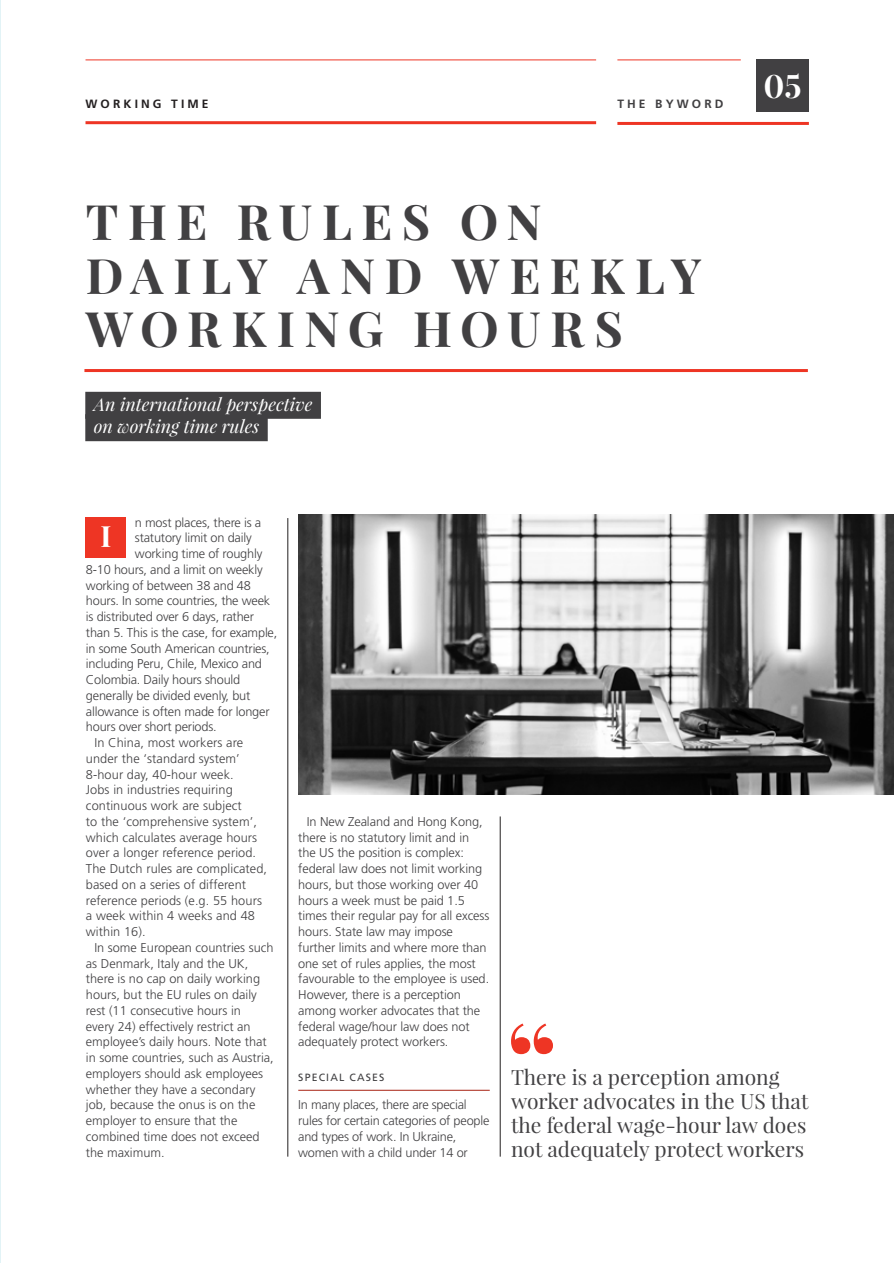
<style>
.page{position:relative;width:894px;height:1263px;background:#fff}
.page>*{position:absolute;margin:0;border:0;box-sizing:border-box;transform-origin:0 0}
.t1{font:700 48.75px/53.8px "Playfair Display";letter-spacing:.19em;color:#414042}
.t2{font:700 32.25px "Playfair Display";color:#fff}
.t3{font:700 29.25px "Playfair Display";color:#fff}
.t4{font:21px/24px "Playfair Display";color:#414042}
.t5{font:italic 17.85px/22.4px "Playfair Display";color:#fff}
.t6{font:300 12.75px/15.8px "Frutiger LT Std";letter-spacing:-.005em;color:#414042}
.t7{font:700 12px "Frutiger LT Std";letter-spacing:.26em;color:#231f20}
.t8{font:700 12px "Frutiger LT Std";letter-spacing:.26em;color:#414042}
.t9{font:10.5px "Frutiger LT Std";letter-spacing:.11em;color:#414042}
</style>
<div class="page">
<hr style="left:0;top:0;width:1px;height:1263px;background:#e2f3f6">
<hr style="left:85px;top:60px;width:511px;height:1px;background:#ee3524">
<hr style="left:85px;top:121px;width:511px;height:3px;background:#ee3524">
<hr style="left:617px;top:60px;width:123px;height:1px;background:#ee3524">
<hr style="left:617px;top:122px;width:191px;height:3px;background:#ee3524">
<div style="left:755px;top:59px;width:53px;height:53px;background:#414042"></div>
<hr style="left:84px;top:369px;width:723px;height:3px;background:#ee3524">
<div style="left:85px;top:392px;width:236px;height:27px;background:#414042"></div>
<div style="left:85px;top:414px;width:183px;height:27px;background:#414042"></div>
<div style="left:85px;top:517px;width:41px;height:41px;background:#ee3524"></div>
<hr style="left:298px;top:1090px;width:191px;height:1px;background:#a82213">
<img style="left:298px;top:514px;width:595px;height:280px">
<svg style="left:511px;top:1023px;width:42px;height:31px"></svg>
<hr style="left:287px;top:518px;width:1px;height:638px;background:#231f20">
<hr style="left:500px;top:816px;width:1px;height:341px;background:#231f20">
<p class="t7" style="left:85px;top:97px;width:124px">WORKING TIME</p>
<p class="t8" style="left:617px;top:97px;width:108px">THE BYWORD</p>
<h1 class="t1" style="left:86px;top:194px;width:617px">THE RULES ON<br>DAILY AND WEEKLY<br>WORKING HOURS</h1>
<h3 class="t5" style="left:94px;top:393px;width:220px">An international perspective on working time rules</h3>
<h2 class="t2" style="left:763px;top:66px;width:40px">05</h2>
<p class="t6" style="left:135px;top:514px;width:128px">n most places, there is a</p>
<p class="t6" style="left:135px;top:530px;width:118px">statutory limit on daily</p>
<p class="t6" style="left:135px;top:546px;width:129px">working time of roughly</p>
<p class="t6" style="left:86px;top:562px;width:178px">8-10 hours, and a limit on weekly</p>
<p class="t6" style="left:86px;top:577px;width:166px">working of between 38 and 48</p>
<p class="t6" style="left:86px;top:593px;width:186px">hours. In some countries, the week</p>
<p class="t6" style="left:86px;top:609px;width:169px">is distributed over 6 days, rather</p>
<p class="t6" style="left:86px;top:625px;width:193px">than 5. This is the case, for example,</p>
<p class="t6" style="left:86px;top:640px;width:185px">in some South American countries,</p>
<p class="t6" style="left:86px;top:656px;width:177px">including Peru, Chile, Mexico and</p>
<p class="t6" style="left:86px;top:672px;width:156px">Colombia. Daily hours should</p>
<p class="t6" style="left:86px;top:688px;width:166px">generally be divided evenly, but</p>
<p class="t6" style="left:86px;top:703px;width:185px">allowance is often made for longer</p>
<p class="t6" style="left:86px;top:719px;width:132px">hours over short periods.</p>
<p class="t6" style="left:94px;top:735px;width:150px">In China, most workers are</p>
<p class="t6" style="left:86px;top:751px;width:155px">under the ‘standard system’</p>
<p class="t6" style="left:86px;top:766px;width:149px">8-hour day, 40-hour week.</p>
<p class="t6" style="left:86px;top:782px;width:148px">Jobs in industries requiring</p>
<p class="t6" style="left:86px;top:798px;width:157px">continuous work are subject</p>
<p class="t6" style="left:86px;top:814px;width:172px">to the ‘comprehensive system’,</p>
<p class="t6" style="left:86px;top:829px;width:173px">which calculates average hours</p>
<p class="t6" style="left:86px;top:845px;width:172px">over a longer reference period.</p>
<p class="t6" style="left:86px;top:861px;width:183px">The Dutch rules are complicated,</p>
<p class="t6" style="left:86px;top:877px;width:162px">based on a series of different</p>
<p class="t6" style="left:86px;top:892px;width:177px">reference periods (e.g. 55 hours</p>
<p class="t6" style="left:86px;top:908px;width:170px">a week within 4 weeks and 48</p>
<p class="t6" style="left:86px;top:924px;width:61px">within 16).</p>
<p class="t6" style="left:94px;top:940px;width:181px">In some European countries such</p>
<p class="t6" style="left:86px;top:955px;width:164px">as Denmark, Italy and the UK,</p>
<p class="t6" style="left:86px;top:971px;width:176px">there is no cap on daily working</p>
<p class="t6" style="left:86px;top:987px;width:172px">hours, but the EU rules on daily</p>
<p class="t6" style="left:86px;top:1003px;width:156px">rest (11 consecutive hours in</p>
<p class="t6" style="left:86px;top:1018px;width:166px">every 24) effectively restrict an</p>
<p class="t6" style="left:86px;top:1034px;width:182px">employee’s daily hours. Note that</p>
<p class="t6" style="left:86px;top:1050px;width:189px">in some countries, such as Austria,</p>
<p class="t6" style="left:86px;top:1066px;width:179px">employers should ask employees</p>
<p class="t6" style="left:86px;top:1081px;width:171px">whether they have a secondary</p>
<p class="t6" style="left:86px;top:1097px;width:171px">job, because the onus is on the</p>
<p class="t6" style="left:86px;top:1113px;width:153px">employer to ensure that the</p>
<p class="t6" style="left:86px;top:1129px;width:175px">combined time does not exceed</p>
<p class="t6" style="left:86px;top:1144px;width:80px">the maximum.</p>
<h3 class="t3" style="left:100px;top:518px;width:12px">I</h3>
<p class="t6" style="left:298px;top:814px;width:193px;text-indent:9px">In New Zealand and Hong Kong, there is no statutory limit and in the US the position is complex: federal law does not limit working hours, but those working over 40 hours a week must be paid 1.5 times their regular pay for all excess hours. State law may impose further limits and where more than one set of rules applies, the most favourable to the employee is used.<br>However, there is a perception among worker advocates that the federal wage/hour law does not adequately protect workers.</p>
<p class="t9" style="left:298px;top:1071px;width:88px">SPECIAL CASES</p>
<p class="t6" style="left:298px;top:1097px;width:193px">In many places, there are special rules for certain categories of people and types of work. In Ukraine, women with a child under 14 or</p>
<h3 class="t4" style="left:511px;top:1065px;width:299px">There is a perception among worker advocates in the US that the federal wage-hour law does not adequately protect workers</h3>
</div>
